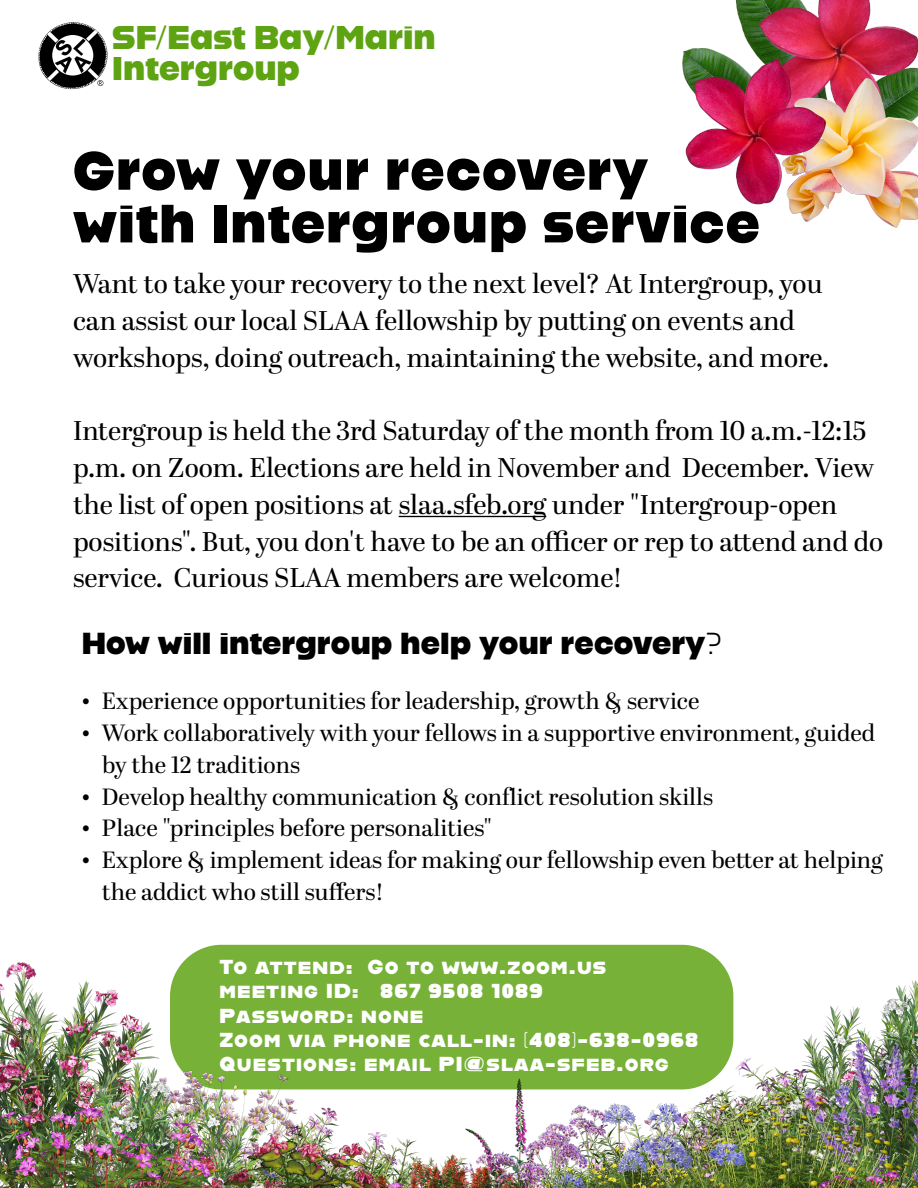
<style>
.page{position:relative;width:918px;height:1188px;background:#fff}
.page>*{position:absolute;margin:0;border:0;box-sizing:border-box;transform-origin:0 0}
.t1{font:53.7px/52.7px "Alfarn 2";letter-spacing:.02em;color:#000}
.t2{font:32.85px/30.6px "Alfarn 2";color:#5da312}
.t3{font:30.3px "Alfarn 2";color:#000}
.t4{font:27px/36.8px "Abril Display";color:#000}
.t5{font:23.4px/32px "Abril Display";color:#000}
.t6{font:20.25px/24.3px "Alfarn";letter-spacing:.055em;color:#fff}
.s1{font-family:"Times New Roman"}
</style>
<div class="page">
<img style="left:0;top:944px;width:918px;height:244px">
<img style="left:39px;top:22px;width:68px;height:68px">
<hr style="left:399px;top:516px;width:147px;height:1px;background:#000">
<img style="left:682px;top:0;width:236px;height:228px">
<p class="t2" style="left:112px;top:22px;width:325px">SF/East Bay/Marin<br>Intergroup</p>
<h1 class="t1" style="left:73px;top:144px;width:688px">Grow your recovery with Intergroup service</h1>
<p class="t4" style="left:73px;top:267px;width:758px">Want to take your recovery to the next level? At Intergroup, you can assist our local SLAA fellowship by putting on events and workshops, doing outreach, maintaining the website, and more.</p>
<p class="t4" style="left:73px;top:414px;width:812px">Intergroup is held the 3rd Saturday of the month from 10 a.m.-12:15 p.m. on Zoom. Elections are held in November and December. View the list of open positions at slaa.sfeb.org under "Intergroup-open positions". But, you don't have to be an officer or rep to attend and do service. Curious SLAA members are welcome!</p>
<h1 class="t3" style="left:82px;top:624px;width:642px">How will intergroup help your recovery?</h1>
<p class="t5" style="left:82px;top:686px;width:619px"><span class="s1">•</span> Experience opportunities for leadership, growth &amp; service</p>
<p class="t5" style="left:102px;top:718px;width:775px;text-indent:-20px"><span class="s1">•</span> Work collaboratively with your fellows in a supportive environment, guided by the 12 traditions</p>
<p class="t5" style="left:82px;top:782px;width:633px"><span class="s1">•</span> Develop healthy communication &amp; conflict resolution skills</p>
<p class="t5" style="left:82px;top:814px;width:412px"><span class="s1">•</span> Place "principles before personalities"</p>
<p class="t5" style="left:102px;top:846px;width:783px;text-indent:-20px"><span class="s1">•</span> Explore &amp; implement ideas for making our fellowship even better at helping the addict who still suffers!</p>
<p class="t6" style="left:219px;top:954px;width:480px">To attend: Go to www.zoom.us meeting ID: 867 9508 1089<br>Password: none<br>Zoom via phone call-in: (408)-638-0968<br>Questions: email PI@slaa-sfeb.org</p>
</div>
